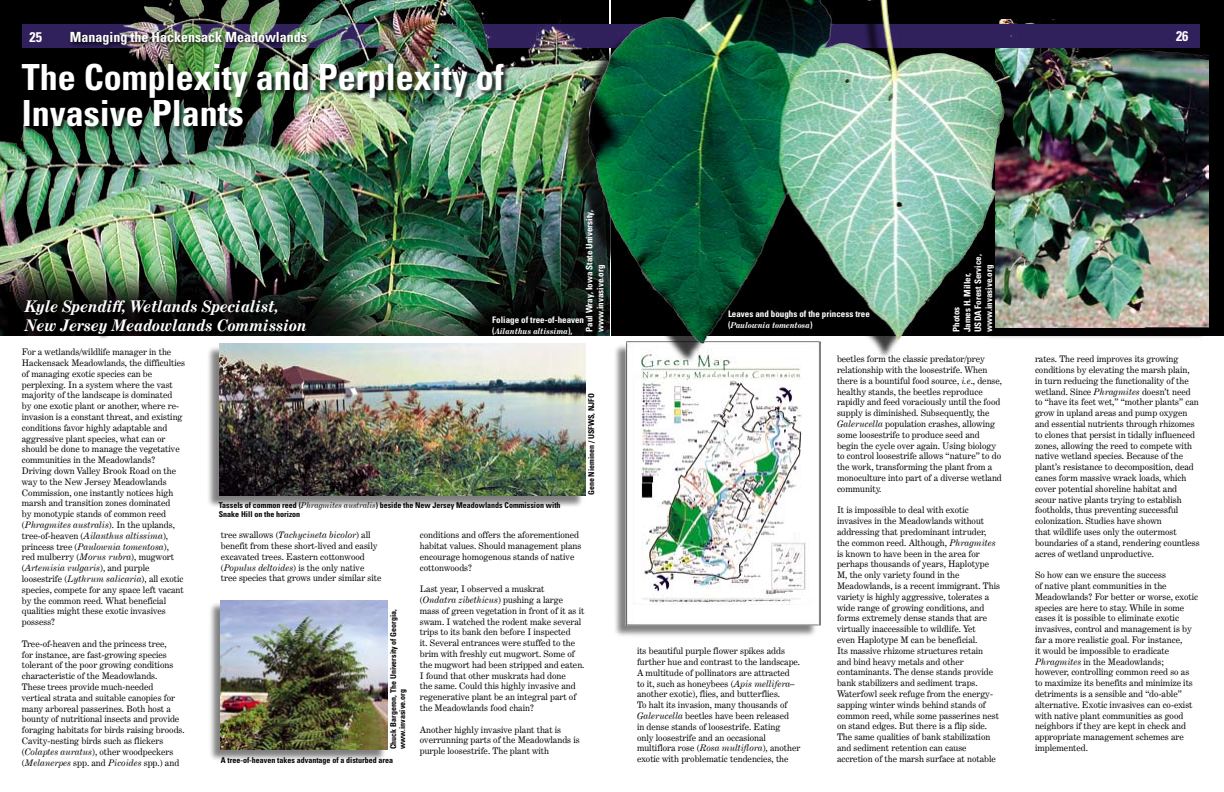
<style>
.page{position:relative;width:1224px;height:792px;background:#fff}
.page>*{position:absolute;margin:0;border:0;box-sizing:border-box;transform-origin:0 0}
.Heading_1{font:700 condensed 36px/36px "Univers";color:#fff}
.Author{font:italic 700 16px "Century Expanded BT";color:#fff}
.Heading_1-2{font:700 condensed 14px "Univers";color:#fff}
.Body_Text{font:9px/10.8px "Century Expanded BT";color:#000}
.t1{font:700 condensed 9px/10.8px "Univers";color:#fff}
.t2{font:700 condensed 8px/9px "Univers";color:#000}
.t3{font:italic 700 8px "Century Expanded BT";color:#fff}
.s1{font-family:"Univers";font-style:normal;font-stretch:condensed;font-size:9px}
.s2{font-style:italic}
.s3{font-family:"Century Expanded BT";font-weight:400;font-style:italic;font-stretch:normal}
</style>
<div class="page">
<div style="left:613px;top:342px;width:206px;height:296px;background:#000;opacity:.5"></div>
<img style="left:625px;top:363px;width:195px;height:263px">
<div style="left:1033px;top:0;width:191px;height:336px;background:#000"></div>
<div style="left:983px;top:22px;width:224px;height:318px;background:#000;opacity:.5"></div>
<img style="left:1033px;top:20px;width:175px;height:307px">
<div style="left:22px;top:24px;width:1178px;height:23px;background:#30205c"></div>
<img style="left:0;top:0;width:524px;height:336px">
<div style="left:543px;top:9px;width:459px;height:354px;background:#000;opacity:.77"></div>
<img style="left:524px;top:0;width:509px;height:351px">
<div style="left:21px;top:62px;width:489px;height:71px;background:#000;opacity:.8"></div>
<div style="left:23px;top:298px;width:288px;height:42px;background:#000;opacity:.9"></div>
<div style="left:208px;top:602px;width:178px;height:160px;background:#000;opacity:.5"></div>
<img style="left:221px;top:600px;width:167px;height:149px">
<div style="left:68px;top:29px;width:246px;height:23px;background:#000;opacity:.98"></div>
<div style="left:207px;top:345px;width:378px;height:162px;background:#000;opacity:.5"></div>
<img style="left:219px;top:344px;width:367px;height:151px">
<p class="Heading_1-2" style="left:30px;top:29px;width:14px">25</p>
<p class="Heading_1-2" style="left:70px;top:29px;width:239px">Managing the Hackensack Meadowlands</p>
<p class="Heading_1" style="left:22px;top:59px;width:484px">The Complexity and Perplexity of<br>Invasive Plants</p>
<p class="Heading_1-2" style="left:1176px;top:28px;width:14px">26</p>
<p class="Author" style="left:25px;top:296px;width:256px">Kyle Spendiff, Wetlands Specialist,</p>
<p class="Author" style="left:25px;top:315px;width:284px">New Jersey Meadowlands Commission</p>
<p class="t1" style="left:584px;top:332px;width:123px;rotate:-90deg">Paul Wray, Iowa State University, www.invasive.org</p>
<p class="t1" style="left:492px;top:315px;width:93px">Foliage of tree-of-heaven</p>
<p class="t3" style="left:492px;top:326px;width:82px"><span class="s1">(</span>Ailanthus altissima<span class="s1">),</span></p>
<p class="Body_Text" style="left:22px;top:347px;width:165px">For a wetlands/wildlife manager in the Hackensack Meadowlands, the difficulties of managing exotic species can be perplexing. In a system where the vast majority of the landscape is dominated<br>by one exotic plant or another, where re&shy;invasion is a constant threat, and existing conditions favor highly adaptable and aggressive plant species, what can or should be done to manage the vegetative communities in the Meadowlands?</p>
<p class="Body_Text" style="left:22px;top:465px;width:163px">Driving down Valley Brook Road on the way to the New Jersey Meadowlands Commission, one instantly notices high marsh and transition zones dominated<br>by monotypic stands of common reed (<span class="s2">Phragmites australis</span>). In the uplands, tree-of-heaven (<span class="s2">Ailanthus altissima</span>), princess tree (<span class="s2">Paulownia tomentosa</span>), red mulberry (<span class="s2">Morus rubra</span>), mugwort (<span class="s2">Artemisia vulgaris</span>), and purple loosestrife (<span class="s2">Lythrum salicaria</span>), all exotic species, compete for any space left vacant by the common reed. What beneficial qualities might these exotic invasives possess?</p>
<p class="Body_Text" style="left:22px;top:638px;width:164px">Tree-of-heaven and the princess tree,<br>for instance, are fast-growing species tolerant of the poor growing conditions characteristic of the Meadowlands.<br>These trees provide much-needed vertical strata and suitable canopies for many arboreal passerines. Both host a bounty of nutritional insects and provide foraging habitats for birds raising broods.<br>Cavity-nesting birds such as flickers (<span class="s2">Colaptes auratus</span>), other woodpeckers (<span class="s2">Melanerpes</span> spp. and <span class="s2">Picoides</span> spp.) and</p>
<p class="t2" style="left:219px;top:501px;width:343px">Tassels of common reed (<span class="s3">Phragmites australis</span>) beside the New Jersey Meadowlands Commission with<br>Snake Hill on the horizon</p>
<p class="t2" style="left:587px;top:495px;width:103px;rotate:-90deg">Gene Nieminen / USFWS, NJFO</p>
<p class="Body_Text" style="left:221px;top:530px;width:162px">tree swallows (<span class="s2">Tachycineta bicolor</span>) all benefit from these short-lived and easily excavated trees. Eastern cottonwood (<span class="s2">Populus deltoides</span>) is the only native tree species that grows under similar site</p>
<p class="t2" style="left:389px;top:749px;width:141px;rotate:-90deg">Chuck Bargeron, The University of Georgia, www.invasive.org</p>
<p class="t2" style="left:221px;top:756px;width:174px">A tree-of-heaven takes advantage of a disturbed area</p>
<p class="Body_Text" style="left:420px;top:530px;width:163px">conditions and offers the aforementioned habitat values. Should management plans encourage homogenous stands of native cottonwoods?</p>
<p class="Body_Text" style="left:420px;top:584px;width:126px">Last year, I observed a muskrat</p>
<p class="Body_Text" style="left:420px;top:594px;width:166px">(<span class="s2">Ondatra zibethicus</span>) pushing a large mass of green vegetation in front of it as it swam. I watched the rodent make several trips to its bank den before I inspected<br>it. Several entrances were stuffed to the brim with freshly cut mugwort. Some of the mugwort had been stripped and eaten.<br>I found that other muskrats had done<br>the same. Could this highly invasive and regenerative plant be an integral part of the Meadowlands food chain?</p>
<p class="Body_Text" style="left:420px;top:724px;width:161px">Another highly invasive plant that is overrunning parts of the Meadowlands is purple loosestrife. The plant with</p>
<p class="t1" style="left:728px;top:309px;width:143px">Leaves and boughs of the princess tree</p>
<p class="t3" style="left:728px;top:320px;width:86px"><span class="s1">(</span>Paulownia tomentosa<span class="s1">)</span></p>
<p class="t1" style="left:973px;top:332px;width:79px;rotate:-90deg">USDA Forest Service, www.invasive.org</p>
<p class="t1" style="left:962px;top:332px;width:61px;rotate:-90deg">James H. Miller,</p>
<p class="t1" style="left:951px;top:332px;width:27px;rotate:-90deg">Photos</p>
<p class="Body_Text" style="left:637px;top:646px;width:165px">its beautiful purple flower spikes adds further hue and contrast to the landscape.<br>A multitude of pollinators are attracted<br>to it, such as honeybees (<span class="s2">Apis mellifera– </span>another exotic), flies, and butterflies.<br>To halt its invasion, many thousands of <span class="s2">Galerucella</span> beetles have been released<br>in dense stands of loosestrife. Eating<br>only loosestrife and an occasional multiflora rose (<span class="s2">Rosa multiflora</span>), another exotic with problematic tendencies, the</p>
<p class="Body_Text" style="left:837px;top:354px;width:167px">beetles form the classic predator/prey relationship with the loosestrife. When there is a bountiful food source, <span class="s2">i.e</span>., dense, healthy stands, the beetles reproduce rapidly and feed voraciously until the food supply is diminished. Subsequently, the <span class="s2">Galerucella</span> population crashes, allowing some loosestrife to produce seed and begin the cycle over again. Using biology to control loosestrife allows “nature” to do the work, transforming the plant from a monoculture into part of a diverse wetland community.</p>
<p class="Body_Text" style="left:837px;top:505px;width:165px">It is impossible to deal with exotic invasives in the Meadowlands without addressing that predominant intruder, the common reed. Although, <span class="s2">Phragmites </span>is known to have been in the area for perhaps thousands of years, Haplotype M, the only variety found in the Meadowlands, is a recent immigrant. This variety is highly aggressive, tolerates a wide range of growing conditions, and forms extremely dense stands that are virtually inaccessible to wildlife. Yet<br>even Haplotype M can be beneficial.<br>Its massive rhizome structures retain<br>and bind heavy metals and other contaminants. The dense stands provide bank stabilizers and sediment traps.<br>Waterfowl seek refuge from the energy&shy;sapping winter winds behind stands of common reed, while some passerines nest on stand edges. But there is a flip side.<br>The same qualities of bank stabilization and sediment retention can cause accretion of the marsh surface at notable</p>
<p class="Body_Text" style="left:1035px;top:354px;width:166px">rates. The reed improves its growing conditions by elevating the marsh plain,<br>in turn reducing the functionality of the wetland. Since <span class="s2">Phragmites</span> doesn’t need to “have its feet wet,” “mother plants” can grow in upland areas and pump oxygen and essential nutrients through rhizomes to clones that persist in tidally influenced zones, allowing the reed to compete with native wetland species. Because of the plant’s resistance to decomposition, dead canes form massive wrack loads, which cover potential shoreline habitat and scour native plants trying to establish footholds, thus preventing successful colonization. Studies have shown<br>that wildlife uses only the outermost boundaries of a stand, rendering countless acres of wetland unproductive.</p>
<p class="Body_Text" style="left:1035px;top:570px;width:165px">So how can we ensure the success<br>of native plant communities in the Meadowlands? For better or worse, exotic species are here to stay. While in some cases it is possible to eliminate exotic invasives, control and management is by far a more realistic goal. For instance,<br>it would be impossible to eradicate <span class="s2">Phragmites</span> in the Meadowlands; however, controlling common reed so as to maximize its benefits and minimize its detriments is a sensible and “do-able” alternative. Exotic invasives can co-exist with native plant communities as good neighbors if they are kept in check and appropriate management schemes are implemented.</p>
</div>
